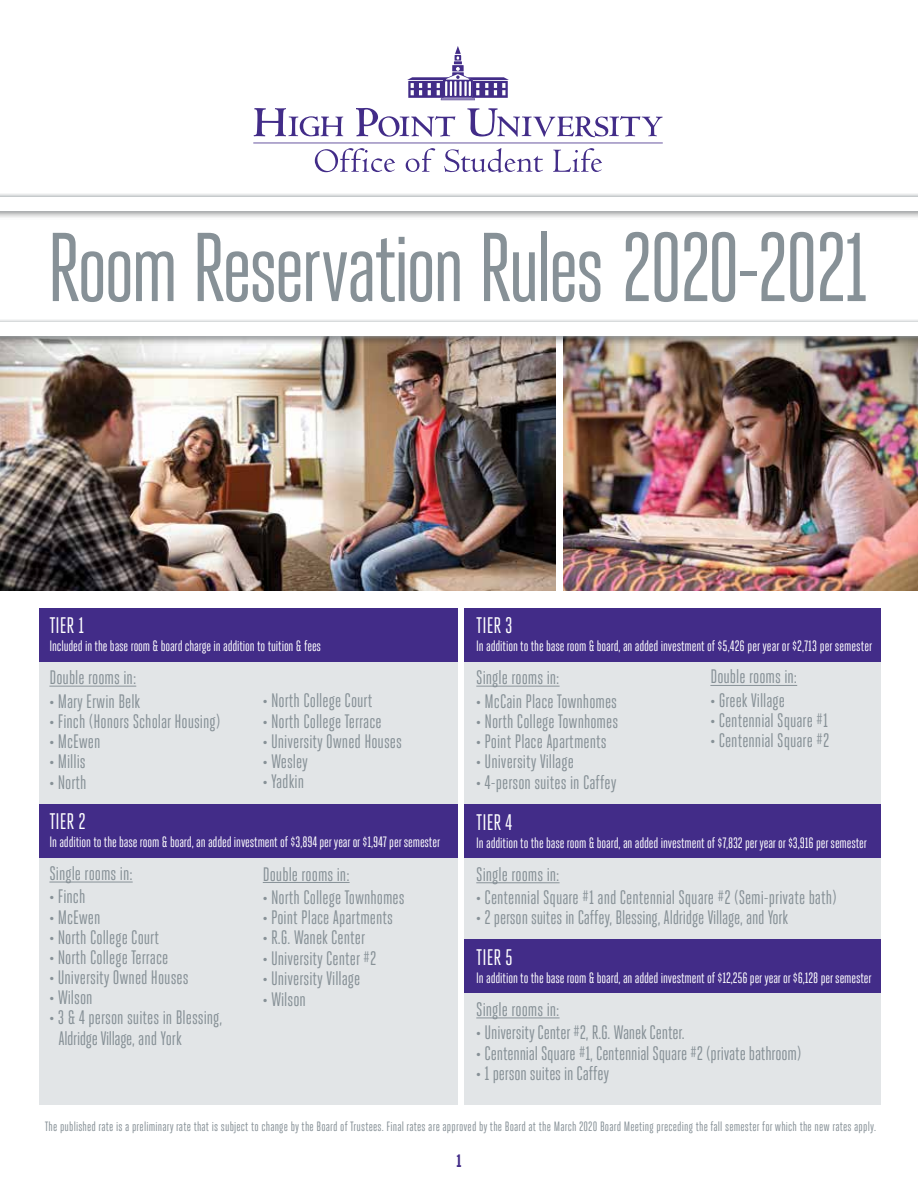
<style>
.page{position:relative;width:918px;height:1188px;background:#fff}
.page>*{position:absolute;margin:0;border:0;box-sizing:border-box;transform-origin:0 0}
.t1{font:97.5px "Heroic Condensed";letter-spacing:-.04em;color:#879197}
.t2{font:22.5px "Heroic Condensed";color:#fff}
.t3{font:19.5px/21px "Heroic Condensed";color:#879197}
.t4{font:800 18px "Heroic Condensed";color:#422c88}
.t5{font:15px "Heroic Condensed";letter-spacing:-.01em;color:#fff}
.t6{font:13.5px "Heroic Condensed";letter-spacing:.01em;color:#879197}
</style>
<div class="page">
<svg style="left:253px;top:143px;width:410px;height:30px"></svg>
<svg style="left:254px;top:108px;width:89px;height:28px"></svg>
<svg style="left:356px;top:108px;width:99px;height:29px"></svg>
<svg style="left:467px;top:108px;width:196px;height:29px"></svg>
<svg style="left:407px;top:46px;width:102px;height:54px"></svg>
<img style="left:0;top:346px;width:555px;height:244px">
<img style="left:564px;top:346px;width:354px;height:244px">
<div style="left:0;top:319px;width:918px;height:27px;background:#000;opacity:.45"></div>
<svg style="left:0;top:319px;width:918px;height:21px"></svg>
<div style="left:0;top:323px;width:918px;height:13px;background:#fff"></div>
<div style="left:0;top:193px;width:918px;height:28px;background:#000;opacity:.45"></div>
<svg style="left:0;top:193px;width:918px;height:22px"></svg>
<div style="left:0;top:197px;width:918px;height:13px;background:#fff"></div>
<div style="left:39px;top:608px;width:418px;height:497px;background:#e2e5e7"></div>
<div style="left:464px;top:608px;width:416px;height:497px;background:#e2e5e7"></div>
<div style="left:464px;top:608px;width:416px;height:54px;background:#422c88"></div>
<div style="left:464px;top:804px;width:416px;height:54px;background:#422c88"></div>
<div style="left:464px;top:939px;width:416px;height:54px;background:#422c88"></div>
<div style="left:39px;top:608px;width:418px;height:54px;background:#422c88"></div>
<div style="left:39px;top:804px;width:418px;height:54px;background:#422c88"></div>
<hr style="left:49px;top:686px;width:87px;height:1px;background:#879197">
<hr style="left:49px;top:882px;width:84px;height:1px;background:#879197">
<hr style="left:476px;top:686px;width:84px;height:1px;background:#879197">
<hr style="left:476px;top:882px;width:84px;height:1px;background:#879197">
<hr style="left:476px;top:1017px;width:84px;height:1px;background:#879197">
<hr style="left:263px;top:882px;width:87px;height:1px;background:#879197">
<hr style="left:710px;top:685px;width:87px;height:1px;background:#879197">
<h1 class="t1" style="left:47px;top:215px;width:824px">Room Reservation Rules 2020-2021</h1>
<p class="t2" style="left:476px;top:613px;width:38px">TIER 3</p>
<p class="t5" style="left:476px;top:638px;width:398px">In addition to the base room &amp; board, an added investment of $5,426 per year or $2,713 per semester</p>
<p class="t3" style="left:476px;top:667px;width:85px">Single rooms in:</p>
<p class="t3" style="left:476px;top:691px;width:142px">• McCain Place Townhomes</p>
<p class="t3" style="left:476px;top:711px;width:143px">• North College Townhomes</p>
<p class="t3" style="left:476px;top:731px;width:132px">• Point Place Apartments</p>
<p class="t3" style="left:476px;top:751px;width:99px">• University Village</p>
<p class="t3" style="left:476px;top:772px;width:142px">• 4-person suites in Caffey</p>
<p class="t2" style="left:476px;top:810px;width:38px">TIER 4</p>
<p class="t5" style="left:476px;top:835px;width:392px">In addition to the base room &amp; board, an added investment of $7,832 per year or $3,916 per semester</p>
<p class="t3" style="left:476px;top:864px;width:85px">Single rooms in:</p>
<p class="t3" style="left:476px;top:887px;width:362px">• Centennial Square #1 and Centennial Square #2 (Semi-private bath)</p>
<p class="t3" style="left:476px;top:907px;width:314px">• 2 person suites in Caffey, Blessing, Aldridge Village, and York</p>
<p class="t2" style="left:476px;top:945px;width:38px">TIER 5</p>
<p class="t5" style="left:476px;top:970px;width:397px">In addition to the base room &amp; board, an added investment of $12,256 per year or $6,128 per semester</p>
<p class="t3" style="left:476px;top:999px;width:85px">Single rooms in:</p>
<p class="t3" style="left:476px;top:1022px;width:210px">• University Center #2, R.G. Wanek Center.</p>
<p class="t3" style="left:476px;top:1043px;width:327px">• Centennial Square #1, Centennial Square #2 (private bathroom)</p>
<p class="t3" style="left:476px;top:1063px;width:134px">• 1 person suites in Caffey</p>
<p class="t6" style="left:45px;top:1119px;width:833px">The published rate is a preliminary rate that is subject to change by the Board of Trustees. Final rates are approved by the Board at the March 2020 Board Meeting preceding the fall semester for which the new rates apply.</p>
<p class="t2" style="left:49px;top:613px;width:36px">TIER 1</p>
<p class="t5" style="left:49px;top:638px;width:273px">Included in the base room &amp; board charge in addition to tuition &amp; fees</p>
<p class="t3" style="left:49px;top:667px;width:88px">Double rooms in:</p>
<p class="t3" style="left:49px;top:691px;width:93px">• Mary Erwin Belk</p>
<p class="t3" style="left:49px;top:711px;width:173px">• Finch (Honors Scholar Housing)</p>
<p class="t3" style="left:49px;top:731px;width:53px">• McEwen</p>
<p class="t3" style="left:49px;top:751px;width:38px">• Millis</p>
<p class="t3" style="left:49px;top:771px;width:39px">• North</p>
<p class="t2" style="left:49px;top:809px;width:38px">TIER 2</p>
<p class="t5" style="left:49px;top:834px;width:392px">In addition to the base room &amp; board, an added investment of $3,894 per year or $1,947 per semester</p>
<p class="t3" style="left:49px;top:863px;width:85px">Single rooms in:</p>
<p class="t3" style="left:49px;top:886px;width:37px">• Finch</p>
<p class="t3" style="left:49px;top:907px;width:53px">• McEwen</p>
<p class="t3" style="left:49px;top:927px;width:111px">• North College Court</p>
<p class="t3" style="left:49px;top:947px;width:120px">• North College Terrace</p>
<p class="t3" style="left:49px;top:967px;width:141px">• University Owned Houses</p>
<p class="t3" style="left:49px;top:987px;width:45px">• Wilson</p>
<p class="t3" style="left:59px;top:1007px;width:165px;text-indent:-9px">• 3 &amp; 4 person suites in Blessing,<br>Aldridge Village, and York</p>
<p class="t3" style="left:710px;top:666px;width:88px">Double rooms in:</p>
<p class="t3" style="left:710px;top:690px;width:76px">• Greek Village</p>
<p class="t3" style="left:710px;top:710px;width:119px">• Centennial Square #1</p>
<p class="t3" style="left:710px;top:730px;width:120px">• Centennial Square #2</p>
<p class="t3" style="left:263px;top:690px;width:111px">• North College Court</p>
<p class="t3" style="left:263px;top:711px;width:120px">• North College Terrace</p>
<p class="t3" style="left:263px;top:731px;width:141px">• University Owned Houses</p>
<p class="t3" style="left:263px;top:751px;width:47px">• Wesley</p>
<p class="t3" style="left:263px;top:771px;width:43px">• Yadkin</p>
<p class="t3" style="left:263px;top:863px;width:88px">Double rooms in:</p>
<p class="t3" style="left:263px;top:887px;width:143px">• North College Townhomes</p>
<p class="t3" style="left:263px;top:907px;width:132px">• Point Place Apartments</p>
<p class="t3" style="left:263px;top:927px;width:104px">• R.G. Wanek Center</p>
<p class="t3" style="left:263px;top:948px;width:115px">• University Center #2</p>
<p class="t3" style="left:263px;top:968px;width:99px">• University Village</p>
<p class="t3" style="left:263px;top:989px;width:45px">• Wilson</p>
<p class="t4" style="left:456px;top:1151px;width:7px">1</p>
</div>
